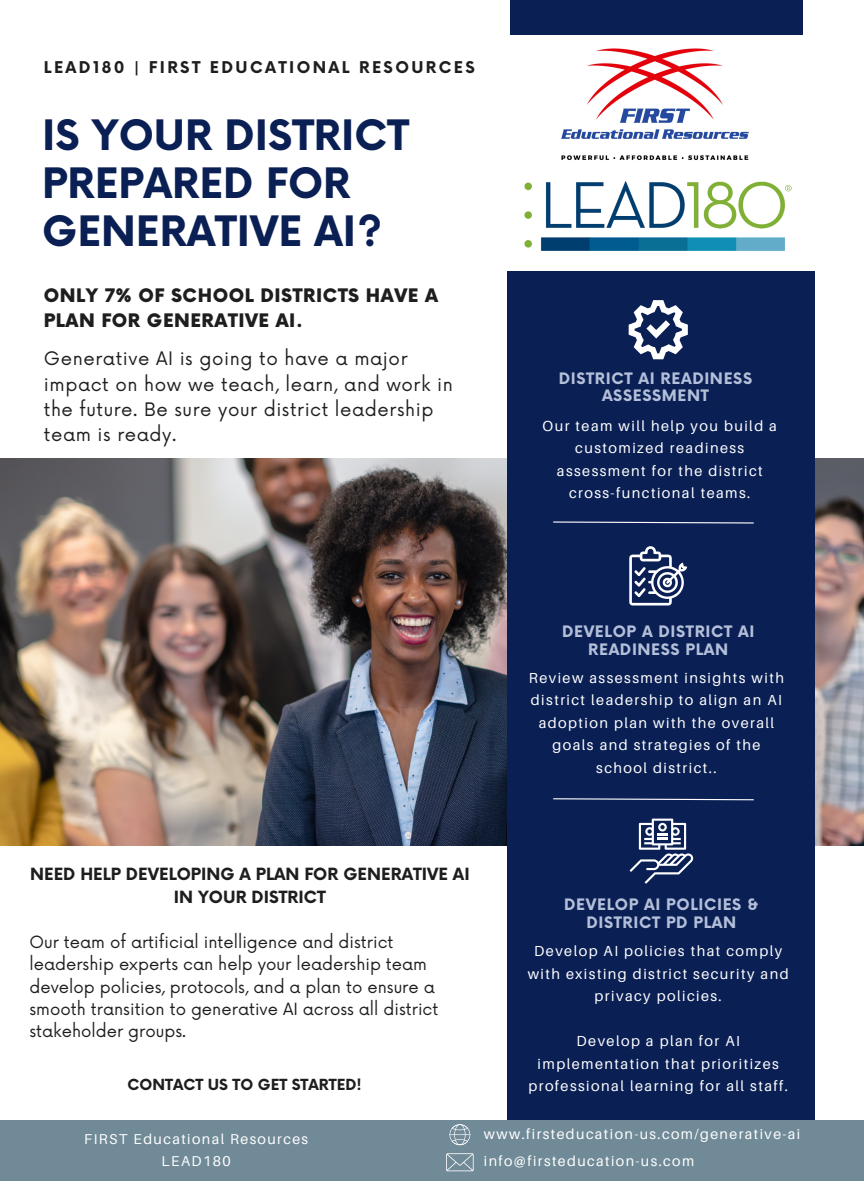
<style>
.page{position:relative;width:864px;height:1188px;background:#fff}
.page>*{position:absolute;margin:0;border:0;box-sizing:border-box;transform-origin:0 0}
.t1{font:700 40.8px/48.3px "Now";color:#0a1f54}
.t2{font:18.15px/25.2px "Now";letter-spacing:.03em;color:#1e1e1e}
.t3{font:900 18.15px/25.2px "Now";letter-spacing:.03em;color:#1e1e1e}
.t4{font:16.35px/22.5px "Now";color:#1e1e1e}
.t5{font:700 16.35px/22.5px "Now";color:#1e1e1e;text-align:center}
.t6{font:700 15.75px "Now";letter-spacing:.15em;color:#1e1e1e}
.t7{font:700 15.45px/17.4px "Now";letter-spacing:.04em;color:#b4c0d9;text-align:center}
.t8{font:700 15px "Now";color:#1e1e1e}
.t9{font:14.55px/22.5px "Aileron";letter-spacing:.1em;color:#fff;text-align:center}
.t10{font:14.25px "Aileron";letter-spacing:.1em;color:#fff}
</style>
<div class="page">
<img style="left:0;top:459px;width:864px;height:387px">
<div style="left:507px;top:271px;width:308px;height:849px;background:#0a1f54"></div>
<div style="left:510px;top:0;width:293px;height:35px;background:#0a1f54"></div>
<div style="left:0;top:1120px;width:864px;height:60px;background:#708a97"></div>
<svg style="left:449px;top:1124px;width:21px;height:21px"></svg>
<svg style="left:446px;top:1153px;width:27px;height:18px"></svg>
<img style="left:561px;top:48px;width:188px;height:113px">
<svg style="left:629px;top:300px;width:59px;height:59px"></svg>
<svg style="left:553px;top:521px;width:201px;height:3px"></svg>
<svg style="left:553px;top:798px;width:201px;height:3px"></svg>
<svg style="left:629px;top:546px;width:58px;height:60px"></svg>
<svg style="left:630px;top:819px;width:63px;height:65px"></svg>
<img style="left:524px;top:181px;width:268px;height:70px">
<p class="t6" style="left:44px;top:58px;width:432px">LEAD180 | FIRST EDUCATIONAL RESOURCES</p>
<p class="t1" style="left:42px;top:113px;width:368px">IS YOUR DISTRICT<br>PREPARED FOR<br>GENERATIVE AI?</p>
<h4 class="t3" style="left:44px;top:284px;width:396px">ONLY 7% OF SCHOOL DISTRICTS HAVE A<br>PLAN FOR GENERATIVE AI.</h4>
<p class="t2" style="left:44px;top:347px;width:410px">Generative AI is going to have a major impact on how we teach, learn, and work in the future. Be sure your district leadership team is ready.</p>
<p class="t7" style="left:559px;top:371px;width:195px">DISTRICT AI READINESS<br>ASSESSMENT</p>
<p class="t9" style="left:543px;top:414px;width:236px">Our team will help you build a customized readiness assessment for the district cross-functional teams.</p>
<p class="t7" style="left:562px;top:624px;width:194px">DEVELOP A DISTRICT AI<br>READINESS PLAN</p>
<h4 class="t9" style="left:529px;top:666px;width:257px">Review assessment insights with district leadership to align an AI adoption plan with the overall goals and strategies of the school district..</h4>
<p class="t5" style="left:30px;top:864px;width:441px">NEED HELP DEVELOPING A PLAN FOR GENERATIVE AI<br>IN YOUR DISTRICT</p>
<p class="t4" style="left:29px;top:931px;width:410px">Our team of artificial intelligence and district leadership experts can help your leadership team develop policies, protocols, and a plan to ensure a smooth transition to generative AI across all district stakeholder groups.</p>
<p class="t8" style="left:127px;top:1076px;width:236px">CONTACT US TO GET STARTED!</p>
<h2 class="t10" style="left:84px;top:1130px;width:226px">FIRST Educational Resources</h2>
<h3 class="t10" style="left:162px;top:1152px;width:71px">LEAD180</h3>
<h4 class="t7" style="left:564px;top:897px;width:196px">DEVELOP AI POLICIES &amp;<br>DISTRICT PD PLAN</h4>
<p class="t9" style="left:528px;top:940px;width:263px">Develop AI policies that comply with existing district security and privacy policies.</p>
<p class="t9" style="left:528px;top:1030px;width:261px">Develop a plan for AI implementation that prioritizes professional learning for all staff.</p>
<p class="t10" style="left:484px;top:1126px;width:318px">www.firsteducation-us.com/generative-ai</p>
<h4 class="t10" style="left:484px;top:1152px;width:212px">info@firsteducation-us.com</h4>
</div>
